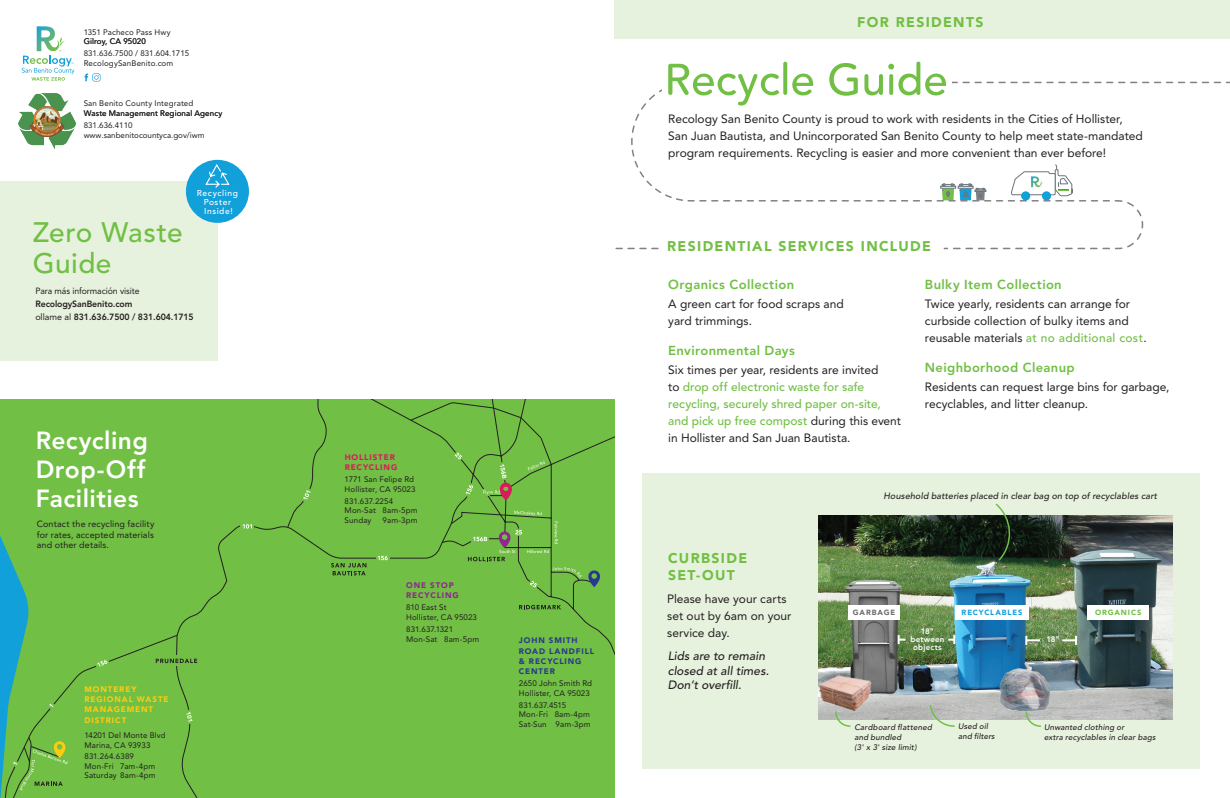
<style>
.page{position:relative;width:1230px;height:798px;background:#fff}
.page>*{position:absolute;margin:0;border:0;box-sizing:border-box;transform-origin:0 0}
.t1{font:500 28px/31px "Avenir LT Std";letter-spacing:.015em;color:#71bf44}
.t2{font:800 24.6px/29.1px "Avenir LT Std";letter-spacing:.02em;color:#fff;text-align:justify}
.t3{font:900 14px/17px "Avenir LT Std";letter-spacing:.095em;color:#71bf44}
.t4{font:800 13px "Avenir LT Std";letter-spacing:.025em;color:#71bf44}
.t5{font:12px/17px "Avenir LT Std";color:#231f20}
.t6{font:500 12px/17px "Avenir LT Std";color:#71bf44}
.t7{font:italic 500 12px/14.4px "Avenir LT Std";letter-spacing:.005em;color:#231f20}
.t8{font:9px/10.8px "Avenir LT Std";letter-spacing:.005em;color:#231f20;text-align:justify}
.t9{font:italic 500 9px "Avenir LT Std";letter-spacing:.015em;color:#231f20}
.t10{font:800 9px/13px "Avenir LT Std";letter-spacing:-.01em;color:#231f20}
.t11{font:500 8.5px/9px "Avenir LT Std";letter-spacing:.065em;color:#fff;text-align:center}
.t12{font:8px/9.6px "Avenir LT Std";letter-spacing:.015em;color:#231f20}
.t13{font:italic 500 8px/10px "Avenir LT Std";letter-spacing:.02em;color:#231f20}
.t14{font:900 8px/10.4px "Avenir LT Std";letter-spacing:.115em;color:#fecb10}
.t15{font:900 8px/10.2px "Avenir LT Std";letter-spacing:.11em;color:#283890}
.t16{font:800 8px/8px "Avenir LT Std";letter-spacing:.02em;color:#fff;text-align:center}
.t17{font:900 8px/10.2px "Avenir LT Std";letter-spacing:.11em;color:#d91a5b}
.t18{font:900 8px/10.2px "Avenir LT Std";letter-spacing:.115em;color:#90268f}
.t19{font:900 7.5px "Avenir LT Std";letter-spacing:.115em;color:#12a0db}
.t20{font:900 7.5px "Avenir LT Std";letter-spacing:.115em;color:#71bf44}
.t21{font:900 7.5px "Avenir LT Std";letter-spacing:.11em;color:#6c6d70}
.s1{font-weight:400}
.s2{font-weight:500;color:#71bf44}
.s3{font-weight:400;color:#231f20}
</style>
<div class="page">
<div style="left:4px;top:399px;width:611px;height:399px;background:#71bf44"></div>
<svg style="left:519px;top:605px;width:42px;height:4px"></svg>
<div style="left:175px;top:399px;width:154px;height:399px;background:#71bf44"></div>
<svg style="left:94px;top:657px;width:16px;height:12px"></svg>
<div style="left:240px;top:523px;width:14px;height:7px;background:#71bf44"></div>
<svg style="left:242px;top:524px;width:10px;height:5px"></svg>
<svg style="left:184px;top:709px;width:11px;height:16px"></svg>
<svg style="left:301px;top:487px;width:12px;height:16px"></svg>
<svg style="left:173px;top:656px;width:7px;height:10px"></svg>
<svg style="left:156px;top:659px;width:41px;height:4px"></svg>
<svg style="left:581px;top:642px;width:14px;height:11px"></svg>
<svg style="left:331px;top:399px;width:284px;height:191px;background:#6fb944"></svg>
<div style="left:0;top:181px;width:218px;height:179px;background:#e7f2de"></div>
<div style="left:186px;top:160px;width:63px;height:63px;background:#12a0db;border-radius:50%"></div>
<svg style="left:205px;top:164px;width:25px;height:24px"></svg>
<div style="left:642px;top:473px;width:558px;height:296px;background:#e7f2de"></div>
<div style="left:615px;top:0;width:615px;height:39px;background:#e7f2de"></div>
<img style="left:818px;top:516px;width:355px;height:204px">
<svg style="left:898px;top:635px;width:8px;height:9px"></svg>
<svg style="left:948px;top:635px;width:7px;height:9px"></svg>
<svg style="left:1062px;top:636px;width:15px;height:9px"></svg>
<svg style="left:1025px;top:636px;width:15px;height:9px"></svg>
<svg style="left:834px;top:716px;width:17px;height:11px"></svg>
<svg style="left:1025px;top:712px;width:17px;height:15px"></svg>
<svg style="left:994px;top:503px;width:20px;height:59px"></svg>
<svg style="left:929px;top:704px;width:27px;height:23px"></svg>
<img style="left:818px;top:672px;width:58px;height:44px">
<img style="left:997px;top:661px;width:55px;height:51px">
<div style="left:848px;top:605px;width:52px;height:14px;background:#fff"></div>
<div style="left:956px;top:605px;width:73px;height:14px;background:#fff"></div>
<div style="left:1088px;top:605px;width:61px;height:14px;background:#fff"></div>
<svg style="left:668px;top:62px;width:562px;height:44px"></svg>
<svg style="left:616px;top:248px;width:42px;height:1px"></svg>
<svg style="left:700px;top:164px;width:444px;height:86px"></svg>
<svg style="left:0;top:498px;width:68px;height:300px;background:#61b85c"></svg>
<svg style="left:22px;top:26px;width:52px;height:55px"></svg>
<svg style="left:85px;top:73px;width:16px;height:9px"></svg>
<img style="left:18px;top:93px;width:58px;height:57px">
<p class="t12" style="left:84px;top:27px;width:88px">1351 Pacheco Pass Hwy<br>Gilroy, CA 95020</p>
<p class="t12" style="left:84px;top:49px;width:107px">831.636.7500 / 831.604.1715<br>RecologySanBenito.com</p>
<p class="t12" style="left:84px;top:99px;width:111px">San Benito County Integrated</p>
<p class="t12" style="left:84px;top:121px;width:122px">831.636.4110 www.sanbenitocountyca.gov/iwm</p>
<p class="t12" style="left:84px;top:109px;width:140px">Waste Management Regional Agency</p>
<h1 class="t1" style="left:33px;top:217px;width:151px">Zero Waste<br>Guide</h1>
<p class="t11" style="left:197px;top:189px;width:42px">Recycling<br>Poster<br>Inside!</p>
<p class="t8" style="left:35px;top:286px;width:106px">Para más información visite</p>
<p class="t10" style="left:35px;top:297px;width:160px">RecologySanBenito.com<br><span class="s1">ollame al</span> 831.636.7500 / 831.604.1715</p>
<h2 class="t2" style="left:36px;top:425px;width:114px">Recycling Drop-Off Facilities</h2>
<p class="t8" style="left:37px;top:518px;width:119px">Contact the recycling facility for rates, accepted materials and other details.</p>
<p class="t14" style="left:84px;top:684px;width:86px">MONTEREY<br>REGIONAL WASTE<br>MANAGEMENT<br>DISTRICT</p>
<p class="t12" style="left:84px;top:731px;width:83px">14201 Del Monte Blvd<br>Marina, CA 93933</p>
<p class="t12" style="left:84px;top:751px;width:73px">831.264.6389<br>Mon-Fri 7am-4pm<br>Saturday 8am-4pm</p>
<p class="t17" style="left:345px;top:452px;width:54px">HOLLISTER<br>RECYCLING</p>
<p class="t12" style="left:345px;top:475px;width:72px">1771 San Felipe Rd<br>Hollister, CA 95023</p>
<p class="t12" style="left:345px;top:496px;width:75px">831.637.2254<br>Mon-Sat 8am-5pm<br>Sunday</p>
<p class="t12" style="left:383px;top:516px;width:37px">9am-3pm</p>
<p class="t18" style="left:406px;top:580px;width:54px">ONE STOP<br>RECYCLING</p>
<p class="t12" style="left:406px;top:603px;width:72px">810 East St<br>Hollister, CA 95023</p>
<p class="t12" style="left:406px;top:624px;width:75px">831.637.1321<br>Mon-Sat 8am-5pm</p>
<p class="t15" style="left:519px;top:636px;width:77px">JOHN SMITH<br>ROAD LANDFILL &amp; RECYCLING<br>CENTER</p>
<p class="t12" style="left:519px;top:679px;width:75px">2650 John Smith Rd<br>Hollister, CA 95023</p>
<p class="t12" style="left:519px;top:700px;width:73px">831.637.4515<br>Mon-Fri 8am-4pm<br>Sat-Sun 9am-3pm</p>
<p class="t3" style="left:857px;top:14px;width:128px">FOR RESIDENTS</p>
<p class="t5" style="left:668px;top:110px;width:476px">Recology San Benito County is proud to work with residents in the Cities of Hollister,<br>San Juan Bautista, and Unincorporated San Benito County to help meet state-mandated program requirements. Recycling is easier and more convenient than ever before!</p>
<p class="t3" style="left:667px;top:237px;width:265px">RESIDENTIAL SERVICES INCLUDE</p>
<p class="t4" style="left:668px;top:276px;width:127px">Organics Collection</p>
<p class="t4" style="left:925px;top:276px;width:138px">Bulky Item Collection</p>
<p class="t5" style="left:668px;top:295px;width:177px">A green cart for food scraps and yard trimmings.</p>
<p class="t5" style="left:925px;top:295px;width:223px">Twice yearly, residents can arrange for curbside collection of bulky items and reusable materials <span class="s2">at no additional cost</span>.</p>
<p class="t6" style="left:668px;top:362px;width:234px"><span class="s3">Six times per year, residents are invited<br>to</span> drop off electronic waste for safe recycling, securely shred paper on-site, and pick up free compost <span class="s3">during this event in Hollister and San Juan Bautista.</span></p>
<p class="t4" style="left:668px;top:343px;width:128px">Environmental Days</p>
<p class="t4" style="left:925px;top:360px;width:151px">Neighborhood Cleanup</p>
<p class="t5" style="left:925px;top:379px;width:246px">Residents can request large bins for garbage, recyclables, and litter cleanup.</p>
<p class="t3" style="left:668px;top:550px;width:80px">CURBSIDE<br>SET-OUT</p>
<p class="t5" style="left:667px;top:591px;width:126px">Please have your carts set out by 6am on your service day.</p>
<p class="t7" style="left:668px;top:649px;width:103px">Lids are to remain closed at all times.<br>Don’t overfill.</p>
<p class="t9" style="left:883px;top:491px;width:275px">Household batteries placed in clear bag on top of recyclables cart</p>
<p class="t21" style="left:853px;top:607px;width:44px">GARBAGE</p>
<p class="t19" style="left:962px;top:607px;width:62px">RECYCLABLES</p>
<p class="t20" style="left:1095px;top:607px;width:48px">ORGANICS</p>
<p class="t16" style="left:910px;top:628px;width:35px">18" between objects</p>
<p class="t16" style="left:1046px;top:636px;width:15px">18"</p>
<p class="t13" style="left:854px;top:723px;width:79px">Cardboard flattened and bundled<br>(3' x 3' size limit)</p>
<p class="t13" style="left:958px;top:722px;width:38px">Used oil and filters</p>
<p class="t13" style="left:1044px;top:723px;width:113px">Unwanted clothing or<br>extra recyclables in clear bags</p>
</div>
